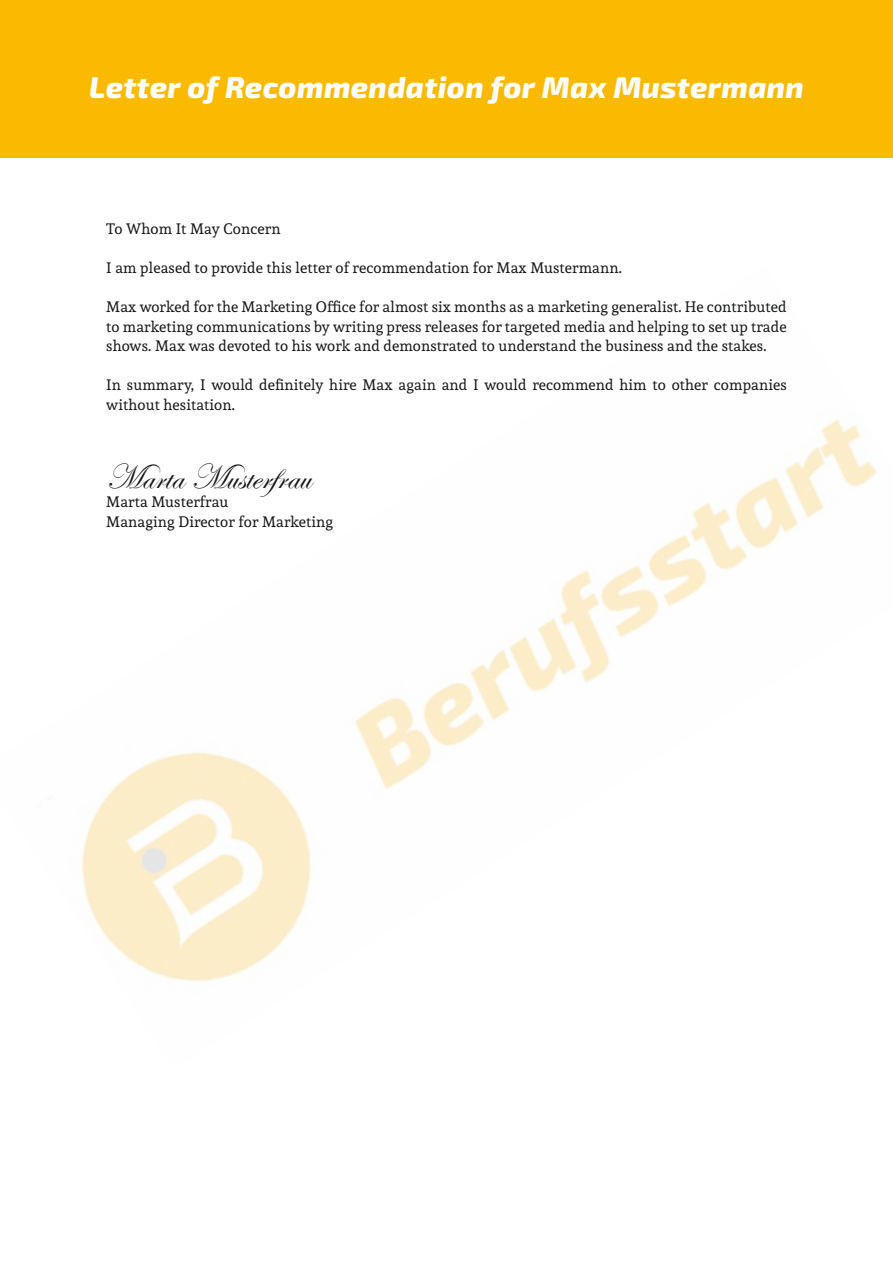
<style>
.page{position:relative;width:893px;height:1263px;background:#fff}
.page>*{position:absolute;margin:0;border:0;box-sizing:border-box;transform-origin:0 0}
.t1{font:36px "Edwardian Script ITC";letter-spacing:.01em;color:#151616}
.t2{font:italic 800 30px "Exo 2.0";letter-spacing:.015em;color:#fff}
.t3{font:15px/19.5px "Andada";letter-spacing:.01em;color:#151616}
</style>
<div class="page">
<div style="left:0;top:0;width:893px;height:157px;background:#fbb900"></div>
<img style="left:81px;top:419px;width:796px;height:563px">
<h2 class="t2" style="left:89px;top:69px;width:716px">Letter of Recommendation for Max Mustermann</h2>
<p class="t3" style="left:106px;top:219px;width:176px">To Whom It May Concern</p>
<p class="t3" style="left:106px;top:258px;width:517px">I am pleased to provide this letter of recommendation for Max Mustermann.</p>
<p class="t3" style="left:106px;top:297px;width:682px;text-align:justify">Max worked for the Marketing Office for almost six months as a marketing generalist. He contributed to marketing communications by writing press releases for targeted media and helping to set up trade shows. Max was devoted to his work and demonstrated to understand the business and the stakes.</p>
<p class="t3" style="left:106px;top:375px;width:682px">In summary, I would definitely hire Max again and I would recommend him to other companies without hesitation.</p>
<h1 class="t1" style="left:106px;top:457px;width:206px">Marta Musterfrau</h1>
<p class="t3" style="left:106px;top:492px;width:228px">Marta Musterfrau<br>Managing Director for Marketing</p>
</div>
